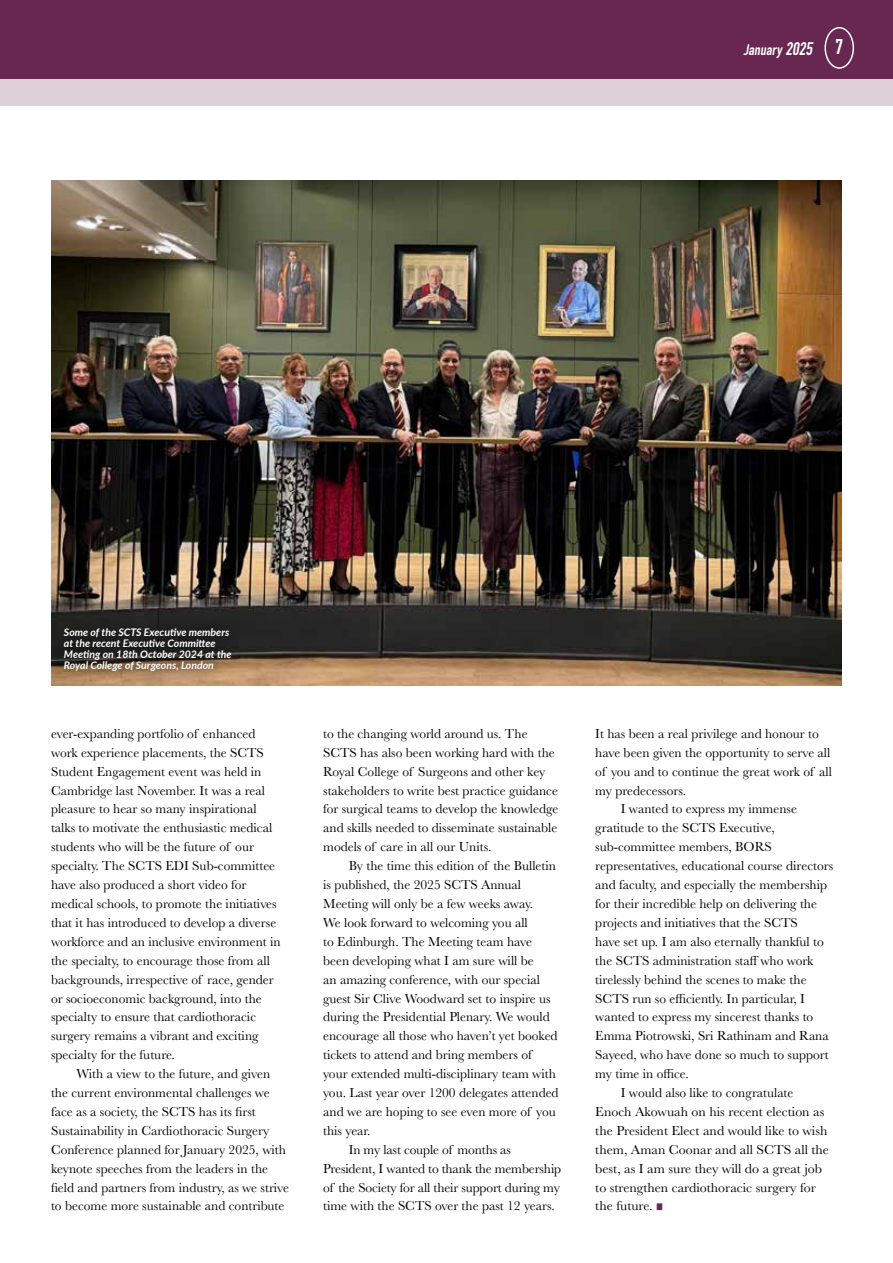
<style>
.page{position:relative;width:893px;height:1263px;background:#fff}
.page>*{position:absolute;margin:0;border:0;box-sizing:border-box;transform-origin:0 0}
.t1{font:italic 700 15px "DIN Condensed";color:#fff}
.t2{font:13.5px/18.9px "Baskerville";color:#000}
.t3{font:italic 700 10.5px/11.2px "Lato";color:#fff}
.s1{font-size:18px}
.s2{font-style:normal;font-size:21px}
.s3{color:#672750}
</style>
<div class="page">
<div style="left:0;top:0;width:893px;height:79px;background:#672750"></div>
<div style="left:0;top:79px;width:893px;height:26px;background:#ded0d7"></div>
<img style="left:51px;top:181px;width:791px;height:504px">
<div style="left:51px;top:614px;width:193px;height:70px;background:#000;opacity:.29"></div>
<div style="left:824px;top:27px;width:30px;height:42px;border:2px solid #fff;border-radius:50%"></div>
<p class="t1" style="left:743px;top:40px;width:101px">January<span class="s1">2025</span> <span class="s2">7</span></p>
<p class="t3" style="left:64px;top:626px;width:169px">Some of the SCTS Executive members at the recent Executive Committee Meeting on 18th October 2024 at the Royal College of Surgeons, London</p>
<p class="t2" style="left:51px;top:724px;width:231px">ever-expanding portfolio of enhanced work experience placements, the SCTS Student Engagement event was held in Cambridge last November. It was a real pleasure to hear so many inspirational talks to motivate the enthusiastic medical students who will be the future of our specialty. The SCTS EDI Sub-committee have also produced a short video for medical schools, to promote the initiatives that it has introduced to develop a diverse workforce and an inclusive environment in the specialty, to encourage those from all backgrounds, irrespective of race, gender or socioeconomic background, into the specialty to ensure that cardiothoracic surgery remains a vibrant and exciting specialty for the future.</p>
<p class="t2" style="left:51px;top:1064px;width:240px;text-indent:26px">With a view to the future, and given the current environmental challenges we face as a society, the SCTS has its first Sustainability in Cardiothoracic Surgery Conference planned for January 2025, with keynote speeches from the leaders in the field and partners from industry, as we strive to become more sustainable and contribute</p>
<p class="t2" style="left:323px;top:724px;width:237px">to the changing world around us. The SCTS has also been working hard with the Royal College of Surgeons and other key stakeholders to write best practice guidance for surgical teams to develop the knowledge and skills needed to disseminate sustainable models of care in all our Units.</p>
<p class="t2" style="left:349px;top:856px;width:209px">By the time this edition of the Bulletin</p>
<p class="t2" style="left:323px;top:875px;width:200px">is published, the 2025 SCTS Annual</p>
<p class="t2" style="left:323px;top:894px;width:211px">Meeting will only be a few weeks away.</p>
<p class="t2" style="left:323px;top:913px;width:206px">We look forward to welcoming you all</p>
<p class="t2" style="left:323px;top:932px;width:210px">to Edinburgh. The Meeting team have</p>
<p class="t2" style="left:323px;top:951px;width:212px">been developing what I am sure will be</p>
<p class="t2" style="left:323px;top:970px;width:218px">an amazing conference, with our special</p>
<p class="t2" style="left:323px;top:989px;width:229px">guest Sir Clive Woodward set to inspire us</p>
<p class="t2" style="left:323px;top:1008px;width:228px">during the Presidential Plenary. We would</p>
<p class="t2" style="left:323px;top:1027px;width:236px">encourage all those who haven’t yet booked</p>
<p class="t2" style="left:323px;top:1045px;width:210px">tickets to attend and bring members of</p>
<p class="t2" style="left:323px;top:1064px;width:234px">your extended multi-disciplinary team with</p>
<p class="t2" style="left:323px;top:1083px;width:237px">you. Last year over 1200 delegates attended</p>
<p class="t2" style="left:323px;top:1102px;width:234px">and we are hoping to see even more of you</p>
<p class="t2" style="left:323px;top:1121px;width:49px">this year.</p>
<p class="t2" style="left:349px;top:1140px;width:164px">In my last couple of months as</p>
<p class="t2" style="left:323px;top:1159px;width:240px">President, I wanted to thank the membership</p>
<p class="t2" style="left:323px;top:1178px;width:238px">of the Society for all their support during my</p>
<p class="t2" style="left:323px;top:1197px;width:233px">time with the SCTS over the past 12 years.</p>
<p class="t2" style="left:595px;top:724px;width:225px">It has been a real privilege and honour to</p>
<p class="t2" style="left:595px;top:743px;width:237px">have been given the opportunity to serve all</p>
<p class="t2" style="left:595px;top:762px;width:238px">of you and to continue the great work of all</p>
<p class="t2" style="left:595px;top:781px;width:92px">my predecessors.</p>
<p class="t2" style="left:621px;top:800px;width:178px">I wanted to express my immense</p>
<p class="t2" style="left:595px;top:819px;width:181px">gratitude to the SCTS Executive,</p>
<p class="t2" style="left:595px;top:838px;width:178px">sub-committee members, BORS</p>
<p class="t2" style="left:595px;top:856px;width:240px">representatives, educational course directors</p>
<p class="t2" style="left:595px;top:875px;width:233px">and faculty, and especially the membership</p>
<p class="t2" style="left:595px;top:894px;width:223px">for their incredible help on delivering the</p>
<p class="t2" style="left:595px;top:913px;width:204px">projects and initiatives that the SCTS</p>
<p class="t2" style="left:595px;top:932px;width:230px">have set up. I am also eternally thankful to</p>
<p class="t2" style="left:595px;top:951px;width:220px">the SCTS administration staff who work</p>
<p class="t2" style="left:595px;top:970px;width:213px">tirelessly behind the scenes to make the</p>
<p class="t2" style="left:595px;top:989px;width:211px">SCTS run so efficiently. In particular, I</p>
<p class="t2" style="left:595px;top:1008px;width:220px">wanted to express my sincerest thanks to</p>
<p class="t2" style="left:595px;top:1027px;width:235px">Emma Piotrowski, Sri Rathinam and Rana</p>
<p class="t2" style="left:595px;top:1045px;width:235px">Sayeed, who have done so much to support</p>
<p class="t2" style="left:595px;top:1064px;width:95px">my time in office.</p>
<p class="t2" style="left:621px;top:1083px;width:174px">I would also like to congratulate</p>
<p class="t2" style="left:595px;top:1102px;width:230px">Enoch Akowuah on his recent election as</p>
<p class="t2" style="left:595px;top:1121px;width:234px">the President Elect and would like to wish</p>
<p class="t2" style="left:595px;top:1140px;width:235px">them, Aman Coonar and all SCTS all the</p>
<p class="t2" style="left:595px;top:1159px;width:228px">best, as I am sure they will do a great job</p>
<p class="t2" style="left:595px;top:1178px;width:222px">to strengthen cardiothoracic surgery for</p>
<p class="t2" style="left:595px;top:1197px;width:69px">the future. <span class="s3">■</span></p>
</div>
